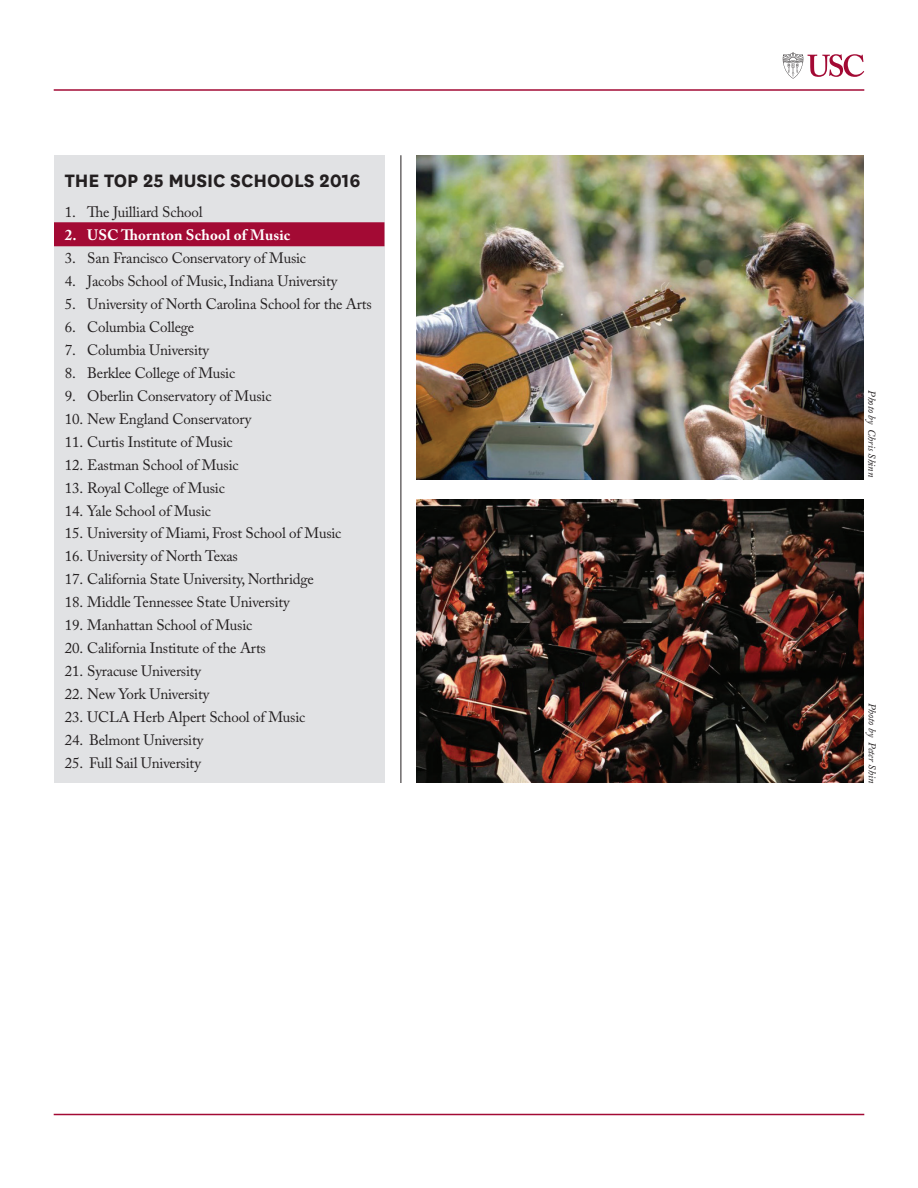
<style>
.page{position:relative;width:918px;height:1188px;background:#fff}
.page>*{position:absolute;margin:0;border:0;box-sizing:border-box;transform-origin:0 0}
.t1{font:700 21px "National";color:#231f20}
.Chart_Rankings{font:15px "Adobe Caslon Pro";letter-spacing:-.015em;color:#231f20}
.t2{font:700 15px "Adobe Caslon Pro";letter-spacing:.01em;color:#fff}
.HH_Photo_Caption_cop{font:italic 10.5px "Adobe Caslon Pro";color:#231f20}
</style>
<div class="page">
<svg style="left:783px;top:52px;width:81px;height:27px"></svg>
<hr style="left:54px;top:89px;width:810px;height:2px;background:#a30a34">
<hr style="left:54px;top:1114px;width:810px;height:1px;background:#a30a34">
<div style="left:54px;top:155px;width:330px;height:628px;background:#e1e2e4"></div>
<div style="left:54px;top:222px;width:330px;height:24px;background:#a30a34"></div>
<img style="left:417px;top:500px;width:447px;height:283px">
<img style="left:417px;top:155px;width:447px;height:324px">
<hr style="left:401px;top:155px;width:1px;height:628px;background:#231f20">
<p class="t1" style="left:65px;top:166px;width:297px">THE TOP 25 MUSIC SCHOOLS 2016</p>
<p class="Chart_Rankings" style="left:65px;top:203px;width:139px">1. The Juilliard School</p>
<p class="t2" style="left:65px;top:226px;width:227px">2. USC Thornton School of Music</p>
<p class="Chart_Rankings" style="left:65px;top:249px;width:243px">3. San Francisco Conservatory of Music</p>
<p class="Chart_Rankings" style="left:65px;top:272px;width:274px">4. Jacobs School of Music, Indiana University</p>
<p class="Chart_Rankings" style="left:65px;top:295px;width:309px">5. University of North Carolina School for the Arts</p>
<p class="Chart_Rankings" style="left:65px;top:318px;width:131px">6. Columbia College</p>
<p class="Chart_Rankings" style="left:65px;top:341px;width:146px">7. Columbia University</p>
<p class="Chart_Rankings" style="left:65px;top:364px;width:172px">8. Berklee College of Music</p>
<p class="Chart_Rankings" style="left:65px;top:387px;width:208px">9. Oberlin Conservatory of Music</p>
<p class="Chart_Rankings" style="left:65px;top:410px;width:188px">10. New England Conservatory</p>
<p class="Chart_Rankings" style="left:65px;top:433px;width:169px">11. Curtis Institute of Music</p>
<p class="Chart_Rankings" style="left:65px;top:456px;width:175px">12. Eastman School of Music</p>
<p class="Chart_Rankings" style="left:65px;top:479px;width:162px">13. Royal College of Music</p>
<p class="Chart_Rankings" style="left:65px;top:502px;width:148px">14. Yale School of Music</p>
<p class="Chart_Rankings" style="left:65px;top:525px;width:278px">15. University of Miami, Frost School of Music</p>
<p class="Chart_Rankings" style="left:65px;top:547px;width:175px">16. University of North Texas</p>
<p class="Chart_Rankings" style="left:65px;top:570px;width:250px">17. California State University, Northridge</p>
<p class="Chart_Rankings" style="left:65px;top:593px;width:227px">18. Middle Tennessee State University</p>
<p class="Chart_Rankings" style="left:65px;top:616px;width:189px">19. Manhattan School of Music</p>
<p class="Chart_Rankings" style="left:65px;top:639px;width:203px">20. California Institute of the Arts</p>
<p class="Chart_Rankings" style="left:65px;top:662px;width:138px">21. Syracuse University</p>
<p class="Chart_Rankings" style="left:65px;top:685px;width:146px">22. New York University</p>
<p class="Chart_Rankings" style="left:65px;top:708px;width:242px">23. UCLA Herb Alpert School of Music</p>
<p class="Chart_Rankings" style="left:65px;top:731px;width:140px">24. Belmont University</p>
<p class="Chart_Rankings" style="left:65px;top:754px;width:138px">25. Full Sail University</p>
<p class="HH_Photo_Caption_cop" style="left:878px;top:390px;width:89px;rotate:90deg">Photo by Chris Shinn</p>
<p class="HH_Photo_Caption_cop" style="left:878px;top:703px;width:81px;rotate:90deg">Photo by Peter Shin</p>
</div>
